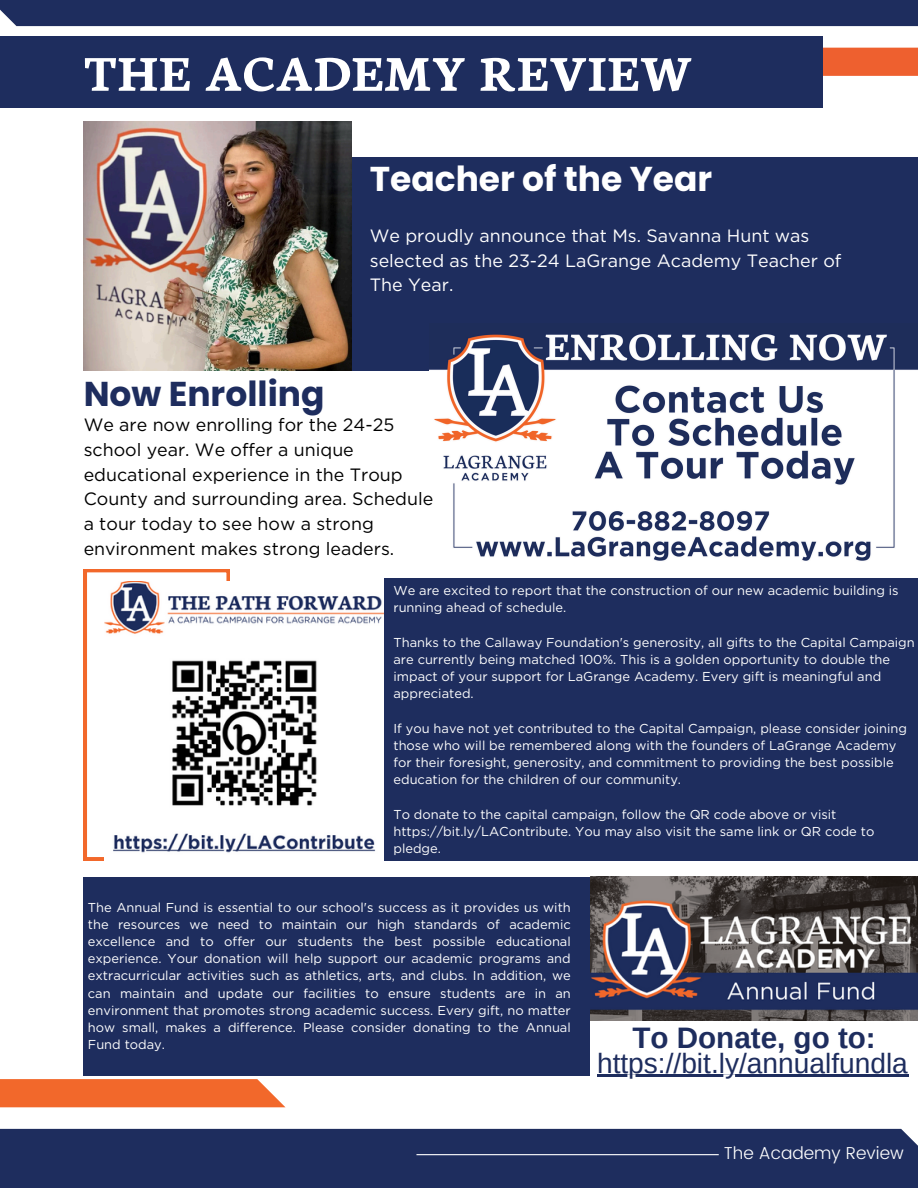
<style>
.page{position:relative;width:918px;height:1188px;background:#fff}
.page>*{position:absolute;margin:0;border:0;box-sizing:border-box;transform-origin:0 0}
.t1{font:700 53.7px "Neuton";color:#fff}
.t2{font:700 34.5px "Poppins";color:#fff}
.t3{font:700 34.5px "Poppins";color:#1e2d5e}
.t4{font:700 29.55px "Arimo";color:#1e2d5e}
.t5{font:28.2px "Arimo";color:#1e2d5e}
.t6{font:17.85px/24.8px "Gotham";color:#000}
.t7{font:17.85px/24.8px "Gotham";color:#fff}
.t8{font:300 17.25px "Poppins";color:#fff}
.t9{font:12.9px/17.2px "Gotham";color:#fff}
</style>
<div class="page">
<div style="left:224px;top:157px;width:694px;height:214px;background:#1e2d5e"></div>
<svg style="left:0;top:1079px;width:561px;height:50px"></svg>
<div style="left:0;top:1129px;width:918px;height:59px;background:#1e2d5e"></div>
<svg style="left:84px;top:569px;width:146px;height:291px"></svg>
<svg style="left:0;top:0;width:918px;height:76px"></svg>
<div style="left:0;top:36px;width:823px;height:72px;background:#1e2d5e"></div>
<img style="left:104px;top:581px;width:279px;height:279px">
<div style="left:84px;top:877px;width:506px;height:198px;background:#1e2d5e"></div>
<hr style="left:416px;top:1154px;width:303px;height:1px;background:#fff">
<div style="left:384px;top:578px;width:534px;height:282px;background:#1e2d5e"></div>
<img style="left:590px;top:877px;width:328px;height:144px">
<img style="left:84px;top:122px;width:267px;height:249px">
<img style="left:430px;top:334px;width:488px;height:227px">
<hr style="left:597px;top:1075px;width:311px;height:2px;background:#1e2d5e">
<h5 class="t1" style="left:84px;top:36px;width:610px">THE ACADEMY REVIEW</h5>
<p class="t3" style="left:84px;top:370px;width:242px">Now Enrolling</p>
<h3 class="t2" style="left:370px;top:155px;width:344px">Teacher of the Year</h3>
<h4 class="t7" style="left:370px;top:223px;width:473px">We proudly announce that Ms. Savanna Hunt was selected as the 23-24 LaGrange Academy Teacher of<br>The Year.</h4>
<h2 class="t6" style="left:84px;top:412px;width:351px">We are now enrolling for the 24-25 school year. We offer a unique educational experience in the Troup County and surrounding area. Schedule a tour today to see how a strong environment makes strong leaders.</h2>
<h2 class="t9" style="left:393px;top:582px;width:507px">We are excited to report that the construction of our new academic building is running ahead of schedule.</h2>
<h5 class="t9" style="left:393px;top:633px;width:523px">Thanks to the Callaway Foundation's generosity, all gifts to the Capital Campaign are currently being matched 100%. This is a golden opportunity to double the impact of your support for LaGrange Academy. Every gift is meaningful and appreciated.</h5>
<p class="t9" style="left:393px;top:719px;width:515px">If you have not yet contributed to the Capital Campaign, please consider joining those who will be remembered along with the founders of LaGrange Academy for their foresight, generosity, and commitment to providing the best possible education for the children of our community.</p>
<p class="t9" style="left:393px;top:805px;width:482px">To donate to the capital campaign, follow the QR code above or visit https://bit.ly/LAContribute. You may also visit the same link or QR code to pledge.</p>
<p class="t9" style="left:88px;top:898px;width:484px;text-align:justify">The Annual Fund is essential to our school's success as it provides us with the resources we need to maintain our high standards of academic excellence and to offer our students the best possible educational experience. Your donation will help support our academic programs and extracurricular activities such as athletics, arts, and clubs. In addition, we can maintain and update our facilities to ensure students are in an environment that promotes strong academic success. Every gift, no matter how small, makes a difference. Please consider donating to the Annual Fund today.</p>
<p class="t4" style="left:632px;top:1022px;width:245px">To Donate, go to:</p>
<p class="t5" style="left:597px;top:1047px;width:312px">https://bit.ly/annualfundla</p>
<p class="t8" style="left:724px;top:1143px;width:181px">The Academy Review</p>
</div>
